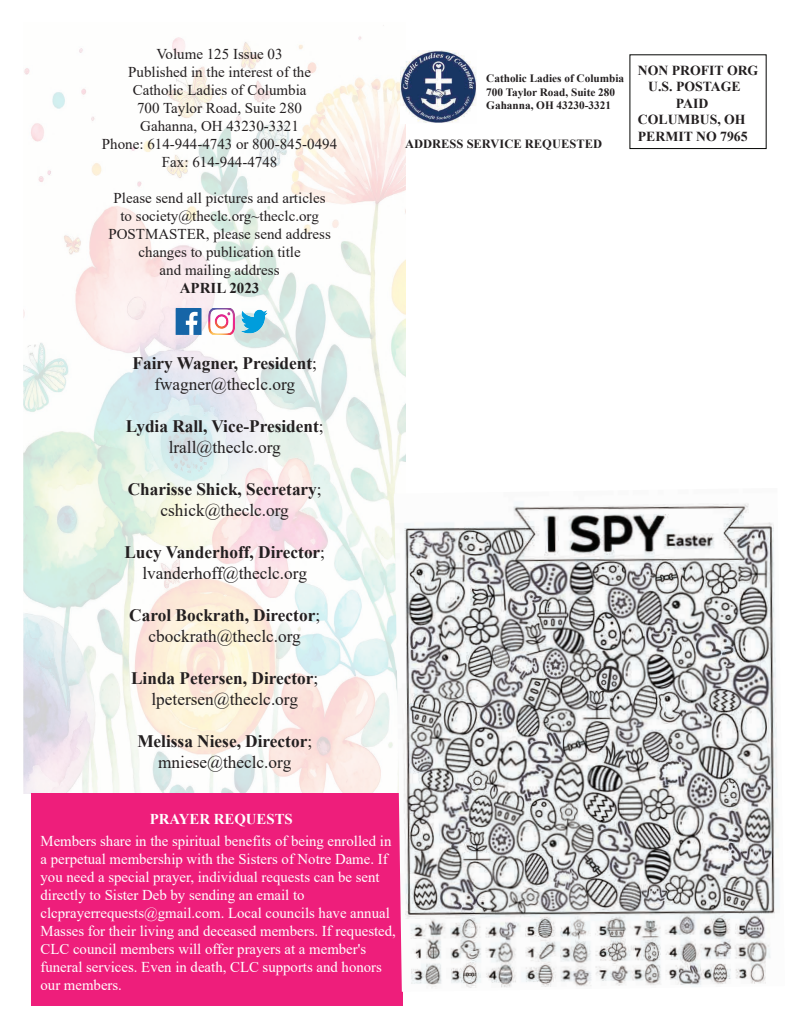
<style>
.page{position:relative;width:810px;height:1035px;background:#fff}
.page>*{position:absolute;margin:0;border:0;box-sizing:border-box;transform-origin:0 0}
.t1{font:700 17.5px/21px "Times New Roman";color:#231f20;text-align:center}
.t2{font:15px/18px "Times New Roman";color:#fff}
.t3{font:15px/18px "Times New Roman";color:#231f20;text-align:center}
.t4{font:700 15px "Times New Roman";color:#fff}
.t5{font:700 15px "Times New Roman";color:#231f20}
.t6{font:700 13.75px "Times New Roman";color:#231f20}
.t7{font:700 12.5px "Times New Roman";color:#231f20}
.t8{font:700 11.25px/13.5px "Times New Roman";color:#231f20}
.s1{font-weight:400}
</style>
<div class="page">
<img style="left:23px;top:25px;width:382px;height:768px">
<div style="left:32px;top:793px;width:371px;height:212px;background:#ee1e7b"></div>
<img style="left:400px;top:51px;width:77px;height:73px">
<img style="left:176px;top:308px;width:92px;height:27px">
<img style="left:394px;top:488px;width:384px;height:504px">
<p class="t3" style="left:102px;top:45px;width:237px">Volume 125 Issue 03<br>Published in the interest of the<br>Catholic Ladies of Columbia<br>700 Taylor Road, Suite 280<br>Gahanna, OH 43230-3321<br>Phone: 614-944-4743 or 800-845-0494<br>Fax: 614-944-4748</p>
<p class="t3" style="left:108px;top:189px;width:224px">Please send all pictures and articles to society@theclc.org~theclc.org<br>POSTMASTER, please send address changes to publication title<br>and mailing address</p>
<p class="t5" style="left:180px;top:278px;width:81px">APRIL 2023</p>
<p class="t8" style="left:486px;top:72px;width:139px">Catholic Ladies of Columbia<br>700 Taylor Road, Suite 280<br>Gahanna, OH 43230-3321</p>
<p class="t7" style="left:405px;top:134px;width:198px">ADDRESS SERVICE REQUESTED</p>
<p class="t6" style="left:638px;top:60px;width:122px">NON PROFIT ORG</p>
<p class="t6" style="left:648px;top:77px;width:94px">U.S. POSTAGE</p>
<p class="t6" style="left:676px;top:93px;width:34px">PAID</p>
<p class="t6" style="left:638px;top:110px;width:109px">COLUMBUS, OH</p>
<p class="t6" style="left:638px;top:126px;width:111px">PERMIT NO 7965</p>
<p class="t1" style="left:133px;top:353px;width:186px">Fairy Wagner, President<span class="s1">; fwagner@theclc.org</span></p>
<p class="t1" style="left:126px;top:416px;width:199px">Lydia Rall, Vice-President<span class="s1">; lrall@theclc.org</span></p>
<p class="t1" style="left:128px;top:479px;width:196px">Charisse Shick, Secretary<span class="s1">; cshick@theclc.org</span></p>
<p class="t1" style="left:124px;top:542px;width:202px">Lucy Vanderhoff, Director<span class="s1">; lvanderhoff@theclc.org</span></p>
<p class="t1" style="left:129px;top:605px;width:192px">Carol Bockrath, Director<span class="s1">; cbockrath@theclc.org</span></p>
<p class="t1" style="left:131px;top:668px;width:189px">Linda Petersen, Director<span class="s1">; lpetersen@theclc.org</span></p>
<p class="t1" style="left:137px;top:731px;width:176px">Melissa Niese, Director<span class="s1">; mniese@theclc.org</span></p>
<p class="t4" style="left:150px;top:808px;width:145px">PRAYER REQUESTS</p>
<p class="t2" style="left:41px;top:831px;width:357px">Members share in the spiritual benefits of being enrolled in a perpetual membership with the Sisters of Notre Dame. If you need a special prayer, individual requests can be sent directly to Sister Deb by sending an email to clcprayerrequests@gmail.com. Local councils have annual Masses for their living and deceased members. If requested, CLC council members will offer prayers at a member's funeral services. Even in death, CLC supports and honors our members.</p>
</div>
